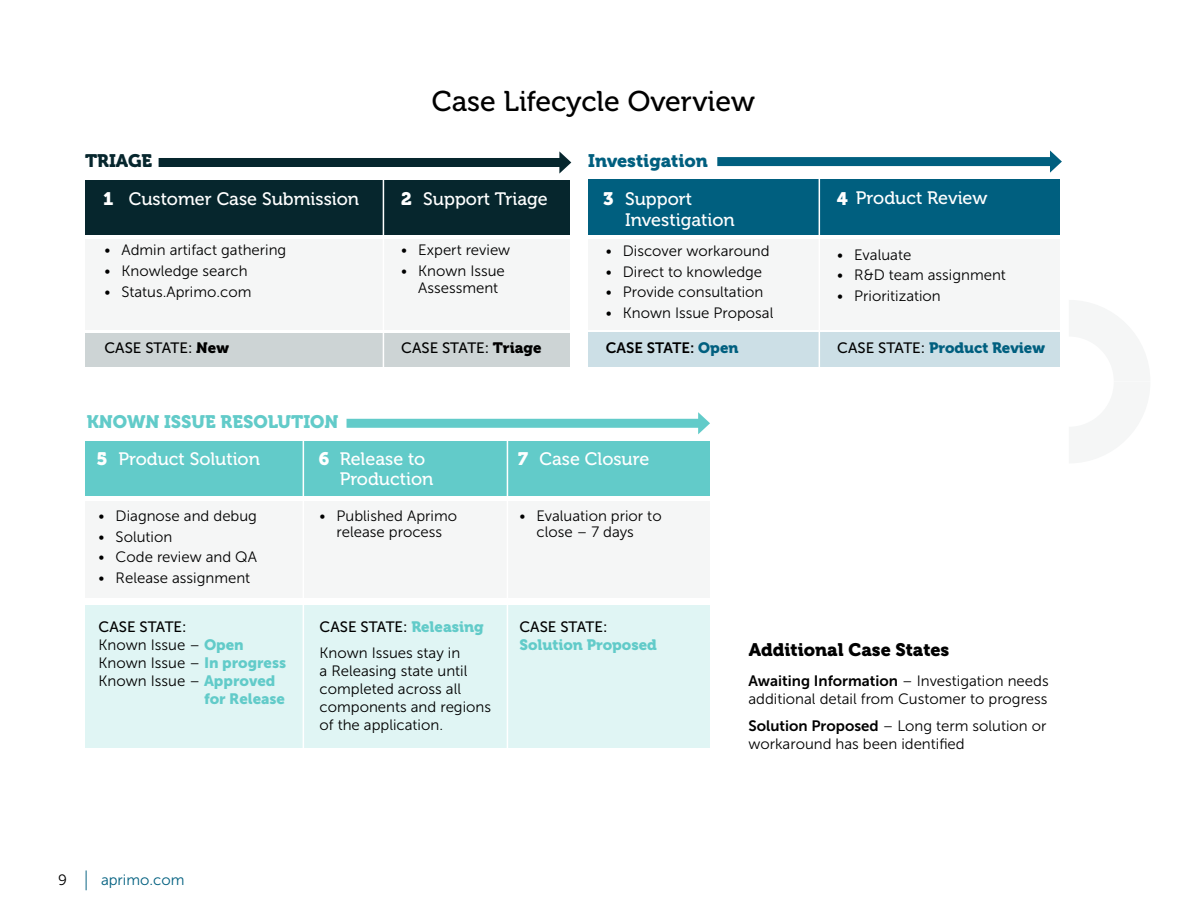
<style>
.page{position:relative;width:1188px;height:918px;background:#fff}
.page>*{position:absolute;margin:0;border:0;box-sizing:border-box;transform-origin:0 0}
.t1{font:28.5px "Museo 500";color:#000}
.t2{font:18px/19.5px "Museo 500";color:#fff}
.t3{font:18px "Museo 900";color:#62cbc9}
.t4{font:18px "Museo 900";color:#000}
.t5{font:18px "Museo 900";color:#005f7f}
.t6{font:18px "Museo 900";color:#06262d}
.t7{font:18px "Museo 900";color:#fff}
.t8{font:15px/18px "Museo Sans 300";color:#000}
.t9{font:15px "Museo Sans 500";color:#000}
.t10{font:15px "Museo Sans 700";color:#000}
.t11{font:15px "Museo 900";color:#005f7f}
.t12{font:15px "Museo 900";color:#62cbc9}
.t13{font:15px "Museo Sans 300";color:#005f7f}
.t14{font:15px "Museo Sans 900";color:#62cbc9}
.s1{font-family:"Museo 900"}
.s2{font-family:"Museo 900";color:#005f7f}
.s3{font-family:"Museo Sans 500";color:#000}
.s4{font-family:"Museo 900";color:#62cbc9}
.s5{font-family:"Museo Sans 900";color:#62cbc9}
.s6{color:#000}
.s7{font-family:"Museo Sans 100";font-size:21px}
.s8{font-family:"Museo Sans 300"}
.s9{font-family:"Museo Sans 700"}
</style>
<div class="page">
<div style="left:85px;top:180px;width:485px;height:55px;background:#06262d"></div>
<div style="left:85px;top:333px;width:485px;height:33px;background:#cdd4d5"></div>
<div style="left:589px;top:180px;width:471px;height:55px;background:#005f7f"></div>
<div style="left:589px;top:239px;width:471px;height:91px;background:#f5f6f6"></div>
<div style="left:589px;top:333px;width:471px;height:34px;background:#ccdfe6"></div>
<div style="left:85px;top:239px;width:485px;height:91px;background:#f5f6f6"></div>
<div style="left:86px;top:442px;width:624px;height:54px;background:#62cbc9"></div>
<div style="left:85px;top:502px;width:624px;height:96px;background:#f5f6f6"></div>
<div style="left:85px;top:605px;width:624px;height:143px;background:#e0f5f4"></div>
<hr style="left:383px;top:177px;width:1px;height:191px;background:#fff">
<hr style="left:819px;top:177px;width:1px;height:191px;background:#fff">
<hr style="left:303px;top:440px;width:1px;height:312px;background:#fff">
<hr style="left:507px;top:440px;width:1px;height:312px;background:#fff">
<div style="left:159px;top:158px;width:405px;height:9px;background:#06262d"></div>
<svg style="left:559px;top:151px;width:12px;height:23px"></svg>
<div style="left:717px;top:157px;width:337px;height:9px;background:#005f7f"></div>
<svg style="left:1050px;top:150px;width:12px;height:23px"></svg>
<div style="left:347px;top:419px;width:355px;height:9px;background:#62cbc9"></div>
<svg style="left:698px;top:412px;width:12px;height:22px"></svg>
<h1 class="t1" style="left:432px;top:85px;width:325px">Case Lifecycle Overview</h1>
<p class="t6" style="left:85px;top:150px;width:69px">TRIAGE</p>
<p class="t5" style="left:588px;top:150px;width:121px">Investigation</p>
<p class="t2" style="left:103px;top:189px;width:257px"><span class="s1">1</span> Customer Case Submission</p>
<p class="t7" style="left:401px;top:188px;width:12px">2</p>
<p class="t7" style="left:603px;top:188px;width:12px">3</p>
<p class="t2" style="left:837px;top:188px;width:152px"><span class="s1">4</span> Product Review</p>
<p class="t2" style="left:423px;top:189px;width:126px">Support Triage</p>
<p class="t2" style="left:625px;top:188px;width:111px;line-height:21px">Support<br>Investigation</p>
<p class="t8" style="left:104px;top:241px;width:183px">• Admin artifact gathering</p>
<p class="t8" style="left:104px;top:262px;width:145px">• Knowledge search</p>
<p class="t8" style="left:104px;top:283px;width:148px">• Status.Aprimo.com</p>
<p class="t8" style="left:401px;top:241px;width:111px">• Expert review</p>
<p class="t8" style="left:418px;top:263px;width:88px;line-height:16.5px;text-indent:-17px">• Known Issue<br>Assessment</p>
<p class="t8" style="left:606px;top:242px;width:165px">• Discover workaround</p>
<p class="t8" style="left:606px;top:262px;width:158px">• Direct to knowledge</p>
<p class="t8" style="left:606px;top:283px;width:159px">• Provide consultation</p>
<p class="t8" style="left:606px;top:304px;width:169px">• Known Issue Proposal</p>
<p class="t8" style="left:837px;top:245px;width:76px">• Evaluate</p>
<p class="t8" style="left:837px;top:266px;width:170px">• R&amp;D team assignment</p>
<p class="t8" style="left:837px;top:287px;width:105px">• Prioritization</p>
<p class="t9" style="left:104px;top:340px;width:126px">CASE STATE: <span class="s1">New</span></p>
<p class="t9" style="left:401px;top:339px;width:142px">CASE STATE: <span class="s1">Triage</span></p>
<p class="t3" style="left:87px;top:412px;width:253px">KNOWN ISSUE RESOLUTION</p>
<p class="t10" style="left:606px;top:339px;width:134px">CASE STATE: <span class="s2">Open</span></p>
<p class="t11" style="left:837px;top:339px;width:209px"><span class="s3">CASE STATE:</span> Product Review</p>
<p class="t7" style="left:96px;top:449px;width:13px">5</p>
<p class="t7" style="left:319px;top:449px;width:12px">6</p>
<p class="t7" style="left:518px;top:449px;width:12px">7</p>
<p class="t2" style="left:119px;top:450px;width:143px">Product Solution</p>
<p class="t2" style="left:340px;top:450px;width:95px">Release to<br>Production</p>
<p class="t2" style="left:540px;top:450px;width:111px">Case Closure</p>
<p class="t8" style="left:99px;top:507px;width:160px">• Diagnose and debug</p>
<p class="t8" style="left:99px;top:527px;width:75px">• Solution</p>
<p class="t8" style="left:99px;top:548px;width:160px">• Code review and QA</p>
<p class="t8" style="left:99px;top:569px;width:153px">• Release assignment</p>
<p class="t8" style="left:320px;top:507px;width:139px;line-height:16.5px;text-align:center">• Published Aprimo release process</p>
<p class="t8" style="left:536px;top:507px;width:127px;line-height:16.5px;text-indent:-17px">• Evaluation prior to close – 7 days</p>
<p class="t9" style="left:99px;top:618px;width:89px">CASE STATE:</p>
<p class="t9" style="left:320px;top:618px;width:166px">CASE STATE: <span class="s4">Releasing</span></p>
<p class="t8" style="left:99px;top:636px;width:189px">Known Issue – <span class="s5">Open<br></span>Known Issue – <span class="s5">In progress<br></span>Known Issue – <span class="s5">Approved</span></p>
<p class="t14" style="left:204px;top:690px;width:83px">for Release</p>
<p class="t8" style="left:320px;top:644px;width:173px">Known Issues stay in<br>a Releasing state until completed across all components and regions of the application.</p>
<p class="t9" style="left:519px;top:618px;width:89px">CASE STATE:</p>
<p class="t12" style="left:519px;top:636px;width:139px">Solution Proposed</p>
<p class="t13" style="left:58px;top:872px;width:128px"><span class="s6">9</span> <span class="s7">|</span> aprimo.com</p>
<p class="t4" style="left:749px;top:640px;width:202px">Additional Case States</p>
<p class="t10" style="left:748px;top:673px;width:302px">Awaiting Information <span class="s8">– Investigation needs</span></p>
<p class="t8" style="left:748px;top:686px;width:301px;line-height:26.5px">additional detail from Customer to progress<br><span class="s9">Solution Proposed</span> – Long term solution or</p>
<p class="t8" style="left:748px;top:735px;width:218px">workaround has been identified</p>
</div>
